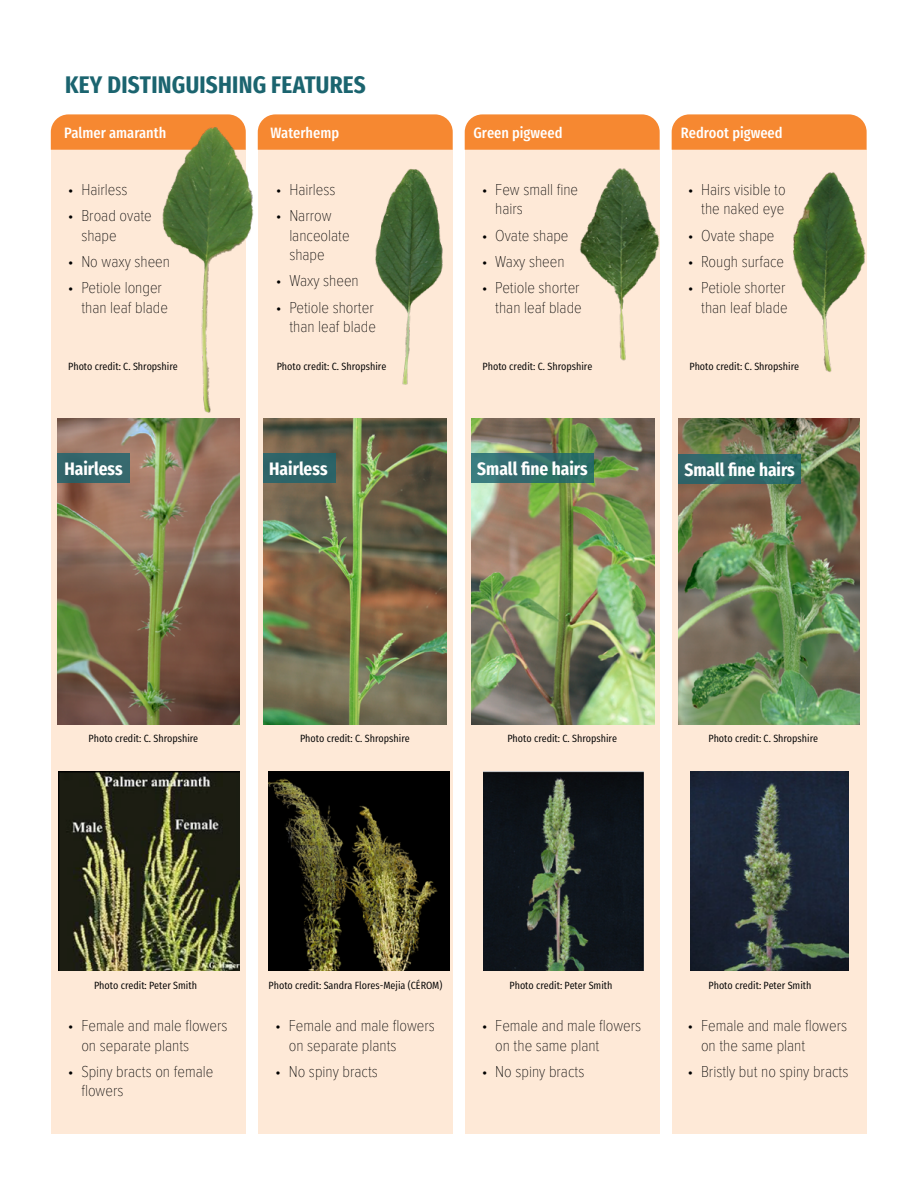
<style>
.page{position:relative;width:918px;height:1188px;background:#fff}
.page>*{position:absolute;margin:0;border:0;box-sizing:border-box;transform-origin:0 0}
.t1{font:700 24px "Fira Sans Condensed";letter-spacing:.01em;color:#1b646f}
.t2{font:700 18px "Fira Sans Condensed";color:#fff}
.t3{font:100 16.5px/19.5px "Proxima Nova Cond";color:#000}
.t4{font:500 15px "Fira Sans Condensed";color:#fff}
.t5{font:10.5px "Fira Sans Condensed";color:#000}
</style>
<div class="page">
<div style="left:258px;top:150px;width:195px;height:984px;background:#fee9d7"></div>
<svg style="left:258px;top:114px;width:195px;height:36px;background:#f68d3a"></svg>
<div style="left:465px;top:150px;width:195px;height:984px;background:#fee9d7"></div>
<svg style="left:465px;top:114px;width:186px;height:36px;background:#f68d3a"></svg>
<div style="left:672px;top:150px;width:195px;height:984px;background:#fee9d7"></div>
<svg style="left:676px;top:114px;width:187px;height:36px;background:#f68c38"></svg>
<div style="left:51px;top:150px;width:195px;height:984px;background:#fee9d7"></div>
<svg style="left:51px;top:114px;width:109px;height:36px;background:#f68c38"></svg>
<img style="left:678px;top:419px;width:182px;height:306px">
<img style="left:359px;top:131px;width:113px;height:315px">
<img style="left:563px;top:117px;width:113px;height:302px">
<img style="left:777px;top:121px;width:90px;height:315px">
<img style="left:58px;top:419px;width:181px;height:306px">
<div style="left:58px;top:453px;width:72px;height:30px;background:#34676c"></div>
<div style="left:678px;top:454px;width:123px;height:30px;background:#2f6869"></div>
<img style="left:263px;top:419px;width:184px;height:306px">
<div style="left:263px;top:453px;width:72px;height:30px;background:#2d6468"></div>
<img style="left:472px;top:419px;width:183px;height:306px">
<div style="left:472px;top:453px;width:122px;height:30px;background:linear-gradient(to right,#3c777d,#296b61)"></div>
<img style="left:58px;top:771px;width:181px;height:200px">
<img style="left:160px;top:114px;width:98px;height:305px">
<img style="left:269px;top:771px;width:180px;height:200px">
<img style="left:483px;top:771px;width:160px;height:200px">
<img style="left:690px;top:771px;width:158px;height:200px">
<h1 class="t1" style="left:65px;top:63px;width:302px">KEY DISTINGUISHING FEATURES</h1>
<p class="t4" style="left:64px;top:119px;width:104px">Palmer amaranth</p>
<p class="t4" style="left:271px;top:119px;width:70px">Waterhemp</p>
<p class="t4" style="left:474px;top:119px;width:90px">Green pigweed</p>
<p class="t4" style="left:681px;top:119px;width:103px">Redroot pigweed</p>
<p class="t3" style="left:68px;top:179px;width:61px">• Hairless</p>
<p class="t3" style="left:81px;top:205px;width:72px;text-indent:-13px">• Broad ovate shape</p>
<p class="t3" style="left:68px;top:251px;width:104px">• No waxy sheen</p>
<p class="t3" style="left:81px;top:277px;width:88px;text-indent:-13px">• Petiole longer than leaf blade</p>
<p class="t5" style="left:68px;top:357px;width:111px">Photo credit: C. Shropshire</p>
<p class="t3" style="left:276px;top:179px;width:61px">• Hairless</p>
<p class="t3" style="left:289px;top:205px;width:62px;text-indent:-13px">• Narrow lanceolate shape</p>
<p class="t3" style="left:276px;top:270px;width:84px">• Waxy sheen</p>
<p class="t3" style="left:276px;top:296px;width:102px;text-align:right">• Petiole shorter than leaf blade</p>
<p class="t5" style="left:277px;top:357px;width:111px">Photo credit: C. Shropshire</p>
<p class="t3" style="left:495px;top:179px;width:84px;text-indent:-13px">• Few small fine hairs</p>
<p class="t3" style="left:482px;top:224px;width:88px">• Ovate shape</p>
<p class="t3" style="left:482px;top:251px;width:84px">• Waxy sheen</p>
<p class="t3" style="left:482px;top:277px;width:102px;text-align:right">• Petiole shorter than leaf blade</p>
<p class="t5" style="left:483px;top:357px;width:111px">Photo credit: C. Shropshire</p>
<p class="t3" style="left:688px;top:179px;width:100px;text-align:right">• Hairs visible to the naked eye</p>
<p class="t3" style="left:688px;top:224px;width:88px">• Ovate shape</p>
<p class="t3" style="left:688px;top:251px;width:98px">• Rough surface</p>
<p class="t3" style="left:688px;top:277px;width:102px;text-align:right">• Petiole shorter than leaf blade</p>
<p class="t5" style="left:689px;top:357px;width:111px">Photo credit: C. Shropshire</p>
<p class="t2" style="left:64px;top:452px;width:60px">Hairless</p>
<p class="t2" style="left:269px;top:453px;width:60px">Hairless</p>
<p class="t2" style="left:477px;top:453px;width:112px">Small fine hairs</p>
<p class="t2" style="left:684px;top:453px;width:112px">Small fine hairs</p>
<p class="t5" style="left:89px;top:729px;width:111px">Photo credit: C. Shropshire</p>
<p class="t5" style="left:300px;top:729px;width:111px">Photo credit: C. Shropshire</p>
<p class="t5" style="left:507px;top:729px;width:111px">Photo credit: C. Shropshire</p>
<p class="t5" style="left:708px;top:729px;width:111px">Photo credit: C. Shropshire</p>
<p class="t5" style="left:94px;top:976px;width:104px">Photo credit: Peter Smith</p>
<p class="t5" style="left:269px;top:976px;width:175px">Photo credit: Sandra Flores-Mejia (CÉROM)</p>
<p class="t5" style="left:510px;top:976px;width:104px">Photo credit: Peter Smith</p>
<p class="t5" style="left:708px;top:976px;width:104px">Photo credit: Peter Smith</p>
<p class="t3" style="left:81px;top:1015px;width:148px;text-indent:-13px">• Female and male flowers on separate plants</p>
<p class="t3" style="left:81px;top:1061px;width:133px;text-indent:-13px">• Spiny bracts on female flowers</p>
<p class="t3" style="left:289px;top:1015px;width:148px;text-indent:-13px">• Female and male flowers on separate plants</p>
<p class="t3" style="left:275px;top:1061px;width:104px">• No spiny bracts</p>
<p class="t3" style="left:495px;top:1015px;width:148px;text-indent:-13px">• Female and male flowers on the same plant</p>
<p class="t3" style="left:482px;top:1061px;width:104px">• No spiny bracts</p>
<p class="t3" style="left:701px;top:1015px;width:148px;text-indent:-13px">• Female and male flowers on the same plant</p>
<p class="t3" style="left:688px;top:1061px;width:162px">• Bristly but no spiny bracts</p>
</div>
